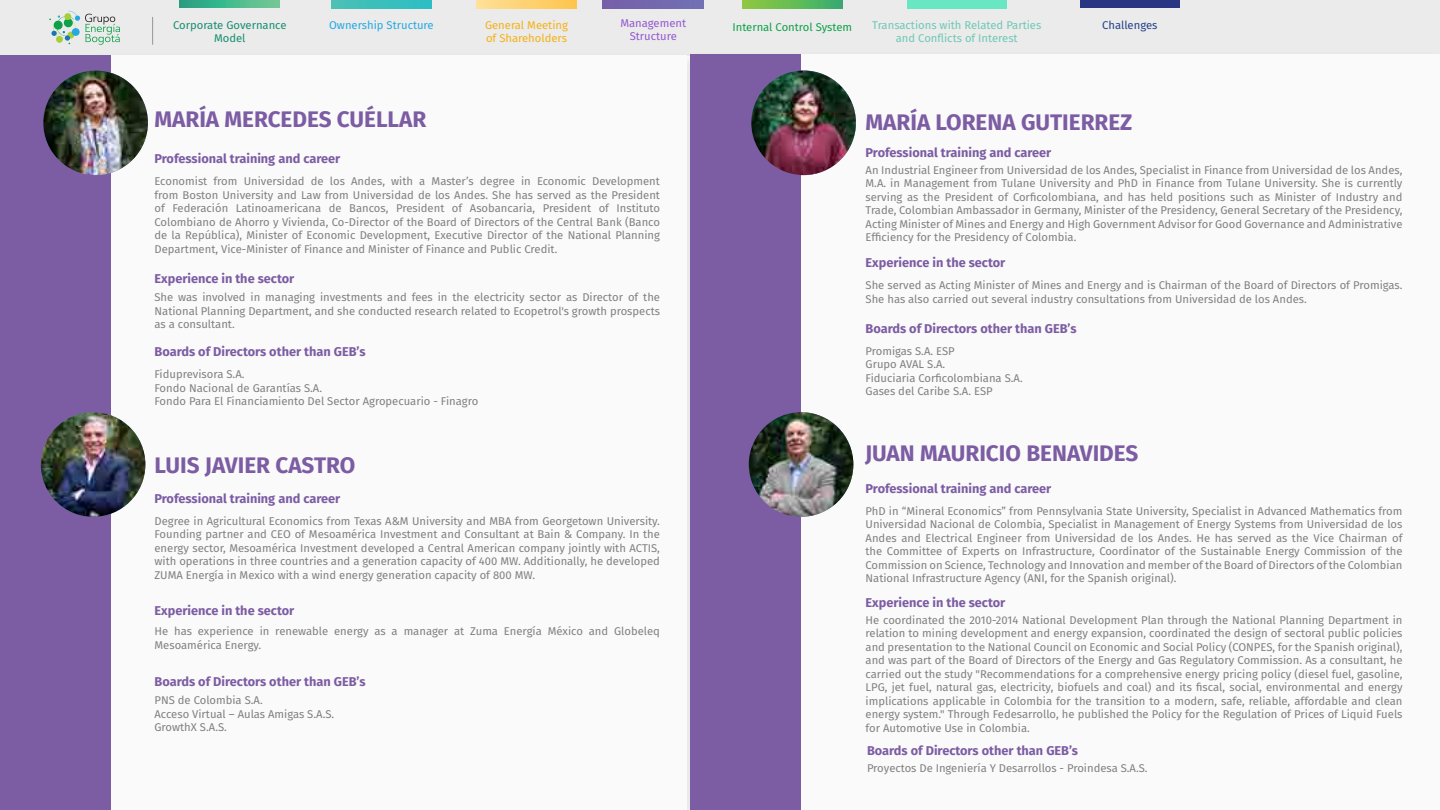
<style>
.page{position:relative;width:1440px;height:810px;background:#fff}
.page>*{position:absolute;margin:0;border:0;box-sizing:border-box;transform-origin:0 0}
.t1{font:700 22.5px "Fira Sans";color:#7c5ca3}
.t2{font:700 12.75px "Fira Sans";color:#7c5ca3}
.t3{font:11.25px/13.5px "Fira Sans";color:#808080;text-align:justify}
.t4{font:11.25px/13.5px "Fira Sans";color:#6fc8b5;text-align:center}
.t5{font:11.25px/13.5px "Fira Sans";color:#f5b114}
.t6{font:11.25px/13.5px "Fira Sans";color:#168f70;text-align:center}
.t7{font:11.25px "Fira Sans";color:#0fa14a}
.t8{font:11.25px/13.5px "Fira Sans";color:#9458d1;text-align:center}
.t9{font:11.25px "Fira Sans";color:#24aae1}
.t10{font:11.25px "Fira Sans";color:#24408a}
</style>
<div class="page">
<div style="left:0;top:0;width:1440px;height:56px;background:#ebebeb"></div>
<svg style="left:49px;top:11px;width:71px;height:34px"></svg>
<svg style="left:152px;top:17px;width:1px;height:28px"></svg>
<svg style="left:180px;top:0;width:100px;height:8px"></svg>
<svg style="left:331px;top:0;width:101px;height:8px"></svg>
<svg style="left:476px;top:0;width:101px;height:9px"></svg>
<div style="left:603px;top:0;width:101px;height:9px;background:#7367ae"></div>
<svg style="left:742px;top:0;width:100px;height:9px"></svg>
<div style="left:907px;top:0;width:100px;height:9px;background:#69e6c2"></div>
<div style="left:1080px;top:0;width:100px;height:8px;background:#283583"></div>
<div style="left:690px;top:54px;width:750px;height:756px;background:#fafafa"></div>
<div style="left:97px;top:56px;width:589px;height:754px;background:#fafafa"></div>
<div style="left:0;top:56px;width:111px;height:754px;background:#7c5ca3"></div>
<div style="left:690px;top:54px;width:111px;height:756px;background:#7c5ca3"></div>
<img style="left:43px;top:70px;width:105px;height:105px;border-radius:52px">
<img style="left:751px;top:70px;width:105px;height:105px;border-radius:52px">
<img style="left:41px;top:412px;width:104px;height:105px;border-radius:52px">
<img style="left:749px;top:412px;width:104px;height:105px;border-radius:52px">
<p class="t6" style="left:173px;top:18px;width:115px">Corporate Governance<br>Model</p>
<p class="t9" style="left:329px;top:16px;width:106px">Ownership Structure</p>
<p class="t5" style="left:485px;top:18px;width:84px">General Meeting of Shareholders</p>
<p class="t8" style="left:620px;top:16px;width:67px">Management<br>Structure</p>
<p class="t7" style="left:732px;top:18px;width:121px">Internal Control System</p>
<p class="t4" style="left:872px;top:18px;width:171px">Transactions with Related Parties and Conflicts of Interest</p>
<p class="t10" style="left:1102px;top:16px;width:57px">Challenges</p>
<p class="t1" style="left:155px;top:101px;width:273px">MARÍA MERCEDES CUÉLLAR</p>
<p class="t2" style="left:155px;top:148px;width:187px">Professional training and career</p>
<p class="t3" style="left:155px;top:174px;width:507px">Economist from Universidad de los Andes, with a Master’s degree in Economic Development from Boston University and Law from Universidad de los Andes. She has served as the President of Federación Latinoamericana de Bancos, President of Asobancaria, President of Instituto Colombiano de Ahorro y Vivienda, Co-Director of the Board of Directors of the Central Bank (Banco de la República), Minister of Economic Development, Executive Director of the National Planning Department, Vice-Minister of Finance and Minister of Finance and Public Credit.</p>
<p class="t2" style="left:155px;top:268px;width:141px">Experience in the sector</p>
<p class="t3" style="left:155px;top:290px;width:507px">She was involved in managing investments and fees in the electricity sector as Director of the National Planning Department, and she conducted research related to Ecopetrol's growth prospects as a consultant.</p>
<p class="t2" style="left:155px;top:341px;width:213px">Boards of Directors other than GEB’s</p>
<p class="t3" style="left:155px;top:367px;width:91px">Fiduprevisora S.A.</p>
<p class="t3" style="left:155px;top:381px;width:169px">Fondo Nacional de Garantías S.A.</p>
<p class="t3" style="left:155px;top:394px;width:325px">Fondo Para El Financiamiento Del Sector Agropecuario - Finagro</p>
<p class="t1" style="left:155px;top:446px;width:202px">LUIS JAVIER CASTRO</p>
<p class="t2" style="left:155px;top:488px;width:187px">Professional training and career</p>
<p class="t3" style="left:155px;top:514px;width:507px">Degree in Agricultural Economics from Texas A&amp;M University and MBA from Georgetown University.<br>Founding partner and CEO of Mesoamérica Investment and Consultant at Bain &amp; Company. In the energy sector, Mesoamérica Investment developed a Central American company jointly with ACTIS, with operations in three countries and a generation capacity of 400 MW. Additionally, he developed ZUMA Energía in Mexico with a wind energy generation capacity of 800 MW.</p>
<p class="t2" style="left:155px;top:600px;width:141px">Experience in the sector</p>
<p class="t3" style="left:155px;top:624px;width:507px">He has experience in renewable energy as a manager at Zuma Energía México and Globeleq<br>Mesoamérica Energy.</p>
<p class="t2" style="left:155px;top:671px;width:213px">Boards of Directors other than GEB’s</p>
<p class="t3" style="left:155px;top:693px;width:110px">PNS de Colombia S.A.</p>
<p class="t3" style="left:155px;top:707px;width:181px">Acceso Virtual – Aulas Amigas S.A.S.</p>
<p class="t3" style="left:155px;top:720px;width:74px">GrowthX S.A.S.</p>
<p class="t1" style="left:866px;top:103px;width:268px">MARÍA LORENA GUTIERREZ</p>
<p class="t2" style="left:866px;top:142px;width:187px">Professional training and career</p>
<p class="t3" style="left:866px;top:163px;width:538px">An Industrial Engineer from Universidad de los Andes, Specialist in Finance from Universidad de los Andes, M.A. in Management from Tulane University and PhD in Finance from Tulane University. She is currently serving as the President of Corficolombiana, and has held positions such as Minister of Industry and Trade, Colombian Ambassador in Germany, Minister of the Presidency, General Secretary of the Presidency, Acting Minister of Mines and Energy and High Government Advisor for Good Governance and Administrative Efficiency for the Presidency of Colombia.</p>
<p class="t2" style="left:866px;top:252px;width:141px">Experience in the sector</p>
<p class="t3" style="left:866px;top:278px;width:538px">She served as Acting Minister of Mines and Energy and is Chairman of the Board of Directors of Promigas.<br>She has also carried out several industry consultations from Universidad de los Andes.</p>
<p class="t2" style="left:866px;top:317px;width:213px">Boards of Directors other than GEB’s</p>
<p class="t3" style="left:866px;top:344px;width:91px">Promigas S.A. ESP</p>
<p class="t3" style="left:866px;top:357px;width:81px">Grupo AVAL S.A.</p>
<p class="t3" style="left:866px;top:371px;width:159px">Fiduciaria Corficolombiana S.A.</p>
<p class="t3" style="left:866px;top:384px;width:129px">Gases del Caribe S.A. ESP</p>
<p class="t1" style="left:865px;top:434px;width:275px">JUAN MAURICIO BENAVIDES</p>
<p class="t2" style="left:866px;top:478px;width:187px">Professional training and career</p>
<p class="t3" style="left:866px;top:504px;width:538px">PhD in “Mineral Economics” from Pennsylvania State University, Specialist in Advanced Mathematics from Universidad Nacional de Colombia, Specialist in Management of Energy Systems from Universidad de los Andes and Electrical Engineer from Universidad de los Andes. He has served as the Vice Chairman of the Committee of Experts on Infrastructure, Coordinator of the Sustainable Energy Commission of the Commission on Science, Technology and Innovation and member of the Board of Directors of the Colombian National Infrastructure Agency (ANI, for the Spanish original).</p>
<p class="t3" style="left:866px;top:613px;width:539px">He coordinated the 2010-2014 National Development Plan through the National Planning Department in relation to mining development and energy expansion, coordinated the design of sectoral public policies and presentation to the National Council on Economic and Social Policy (CONPES, for the Spanish original), and was part of the Board of Directors of the Energy and Gas Regulatory Commission. As a consultant, he carried out the study "Recommendations for a comprehensive energy pricing policy (diesel fuel, gasoline, LPG, jet fuel, natural gas, electricity, biofuels and coal) and its fiscal, social, environmental and energy implications applicable in Colombia for the transition to a modern, safe, reliable, affordable and clean energy system." Through Fedesarrollo, he published the Policy for the Regulation of Prices of Liquid Fuels for Automotive Use in Colombia.</p>
<p class="t2" style="left:867px;top:740px;width:213px">Boards of Directors other than GEB’s</p>
<p class="t3" style="left:867px;top:761px;width:282px">Proyectos De Ingeniería Y Desarrollos - Proindesa S.A.S.</p>
<p class="t2" style="left:866px;top:592px;width:141px">Experience in the sector</p>
</div>
